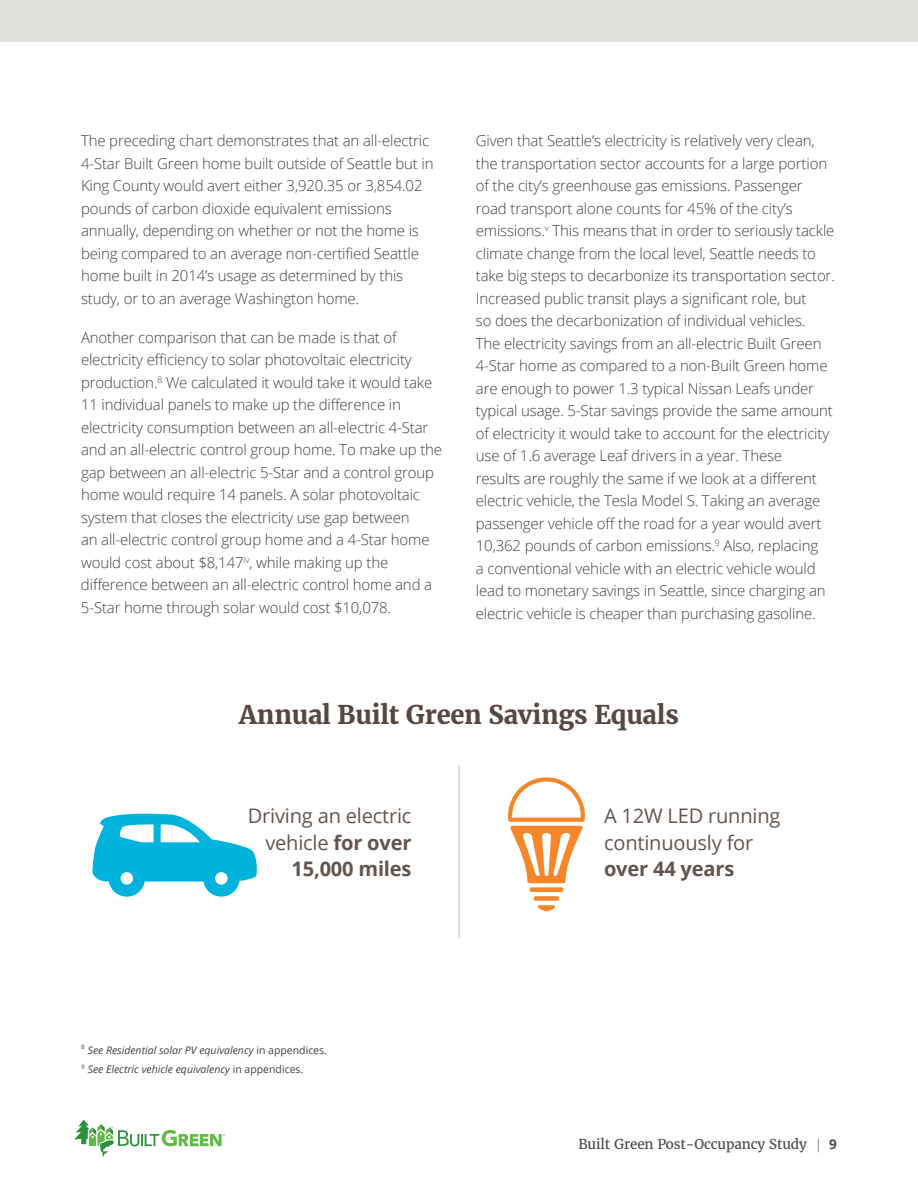
<style>
.page{position:relative;width:918px;height:1188px;background:#fff}
.page>*{position:absolute;margin:0;border:0;box-sizing:border-box;transform-origin:0 0}
.t1{font:700 25.5px "Merriweather";letter-spacing:-.01em;color:#554742}
.t2{font:20.1px/26.7px "Open Sans";letter-spacing:-.01em;color:#62554f;text-align:right}
.t3{font:700 20.1px "Open Sans";letter-spacing:-.01em;color:#62554f}
.t4{font:300 15px/22.5px "Open Sans";letter-spacing:-.01em;color:#414042}
.t5{font:13.5px "Merriweather";letter-spacing:-.01em;color:#4d4d4f}
.t6{font:italic 10.5px/19.4px "Open Sans";color:#414042}
.s1{font-weight:700}
.s2{font-style:normal}
.s3{font-family:"Open Sans";font-weight:300}
.s4{font-family:"Open Sans";font-weight:700}
</style>
<div class="page">
<div style="left:0;top:0;width:918px;height:42px;background:#e3e1dc"></div>
<svg style="left:92px;top:813px;width:165px;height:84px"></svg>
<svg style="left:508px;top:777px;width:77px;height:134px"></svg>
<hr style="left:459px;top:765px;width:1px;height:173px;background:#bcbec0">
<svg style="left:74px;top:1119px;width:151px;height:38px"></svg>
<p class="t4" style="left:81px;top:129px;width:354px">The preceding chart demonstrates that an all-electric 4-Star Built Green home built outside of Seattle but in King County would avert either 3,920.35 or 3,854.02 pounds of carbon dioxide equivalent emissions annually, depending on whether or not the home is being compared to an average non-certified Seattle home built in 2014’s usage as determined by this study, or to an average Washington home.</p>
<p class="t4" style="left:81px;top:326px;width:363px">Another comparison that can be made is that of electricity efficiency to solar photovoltaic electricity production.<sup>8</sup> We calculated it would take it would take 11 individual panels to make up the difference in electricity consumption between an all-electric 4-Star and an all-electric control group home. To make up the gap between an all-electric 5-Star and a control group home would require 14 panels. A solar photovoltaic system that closes the electricity use gap between<br>an all-electric control group home and a 4-Star home would cost about $8,147<sup>iv</sup>, while making up the difference between an all-electric control home and a 5-Star home through solar would cost $10,078.</p>
<p class="t4" style="left:476px;top:129px;width:361px">Given that Seattle’s electricity is relatively very clean, the transportation sector accounts for a large portion of the city’s greenhouse gas emissions. Passenger road transport alone counts for 45% of the city’s emissions.<sup>v</sup> This means that in order to seriously tackle climate change from the local level, Seattle needs to take big steps to decarbonize its transportation sector.<br>Increased public transit plays a significant role, but<br>so does the decarbonization of individual vehicles.<br>The electricity savings from an all-electric Built Green 4-Star home as compared to a non-Built Green home are enough to power 1.3 typical Nissan Leafs under typical usage. 5-Star savings provide the same amount of electricity it would take to account for the electricity use of 1.6 average Leaf drivers in a year. These<br>results are roughly the same if we look at a different electric vehicle, the Tesla Model S. Taking an average passenger vehicle off the road for a year would avert 10,362 pounds of carbon emissions.<sup>9</sup> Also, replacing<br>a conventional vehicle with an electric vehicle would lead to monetary savings in Seattle, since charging an electric vehicle is cheaper than purchasing gasoline.</p>
<h1 class="t1" style="left:239px;top:698px;width:441px">Annual Built Green Savings Equals</h1>
<h2 class="t2" style="left:248px;top:802px;width:165px">Driving an electric vehicle <span class="s1">for over<br>15,000 miles</span></h2>
<h2 class="t2" style="left:604px;top:802px;width:178px;text-align:left">A 12W LED running continuously for</h2>
<h2 class="t3" style="left:604px;top:855px;width:132px">over 44 years</h2>
<p class="t6" style="left:81px;top:1040px;width:248px"><sup>8</sup> See Residential solar PV equivalency <span class="s2">in appendices.<br></span><sup>9</sup> See Electric vehicle equivalency <span class="s2">in appendices.</span></p>
<p class="t5" style="left:579px;top:1135px;width:260px">Built Green Post-Occupancy Study <span class="s3">|</span> <span class="s4">9</span></p>
</div>
